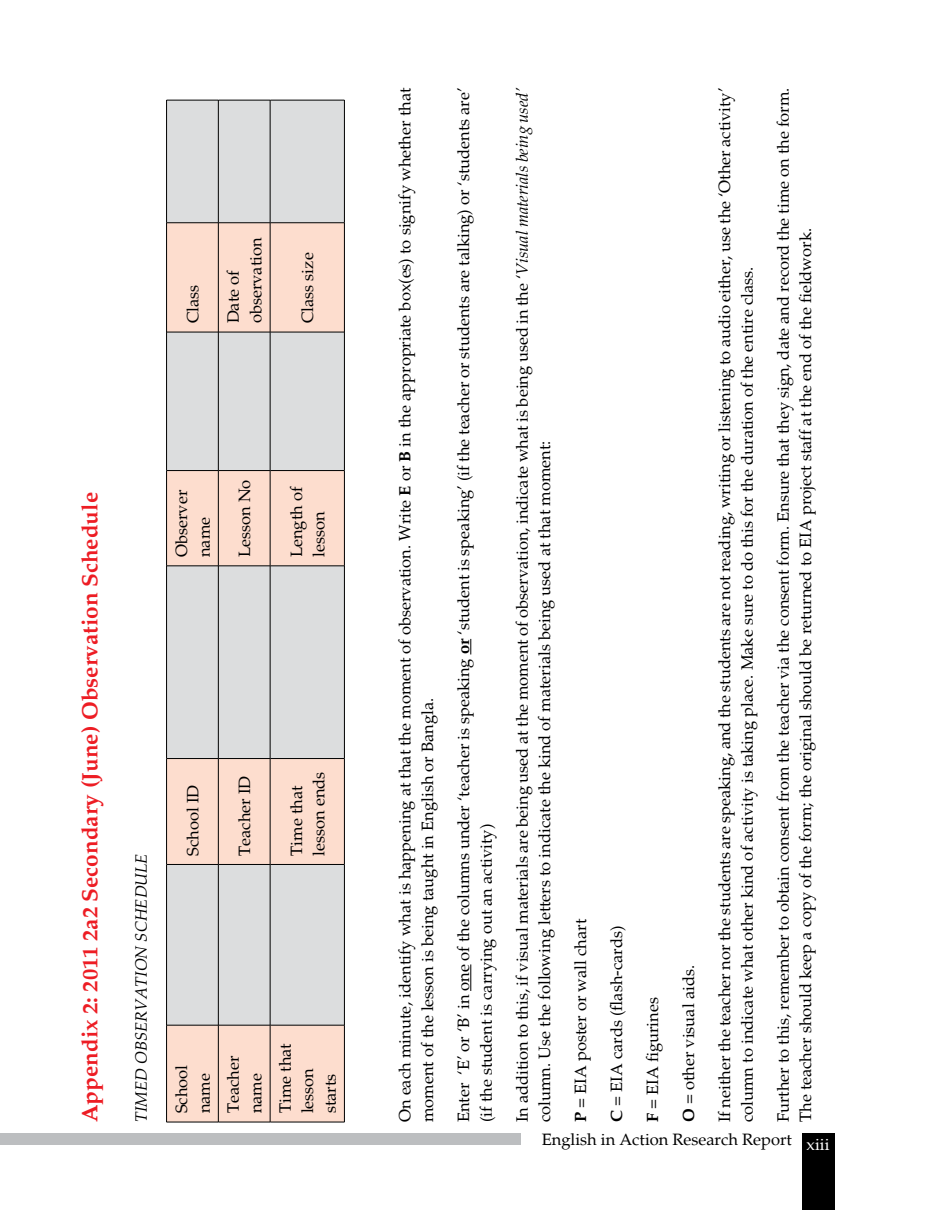
<style>
.page{position:relative;width:929px;height:1210px;background:#fff}
.page>*{position:absolute;margin:0;border:0;box-sizing:border-box;transform-origin:0 0}
.t1{font:700 22.5px "Palatino";color:#ed1d24}
.t2{font:16.5px/22.5px "Palatino";color:#000}
.t3{font:italic 16.5px "Palatino";color:#000}
.s1{font-weight:700}
.s2{font-style:italic}
.s3{color:#fff}
</style>
<div class="page">
<div style="left:801px;top:1133px;width:33px;height:77px;background:#000"></div>
<div style="left:0;top:1133px;width:520px;height:11px;background:#bcbec0"></div>
<svg style="left:470px;top:964px;width:1px;height:27px"></svg>
<svg style="left:470px;top:639px;width:1px;height:15px"></svg>
<div style="left:167px;top:1026px;width:177px;height:95px;background:#fdddce"></div>
<svg style="left:167px;top:101px;width:177px;height:924px;background:#e5dbd6"></svg>
<hr style="left:166px;top:1025px;width:1px;height:97px;background:#000">
<hr style="left:167px;top:1121px;width:51px;height:1px;background:#000">
<hr style="left:166px;top:864px;width:1px;height:161px;background:#000">
<hr style="left:167px;top:1025px;width:51px;height:1px;background:#000">
<hr style="left:166px;top:758px;width:1px;height:106px;background:#000">
<hr style="left:167px;top:864px;width:51px;height:1px;background:#000">
<hr style="left:166px;top:566px;width:1px;height:192px;background:#000">
<hr style="left:167px;top:758px;width:51px;height:1px;background:#000">
<hr style="left:166px;top:470px;width:1px;height:96px;background:#000">
<hr style="left:167px;top:565px;width:51px;height:1px;background:#000">
<hr style="left:166px;top:332px;width:1px;height:138px;background:#000">
<hr style="left:167px;top:470px;width:51px;height:1px;background:#000">
<hr style="left:166px;top:223px;width:1px;height:109px;background:#000">
<hr style="left:167px;top:332px;width:51px;height:1px;background:#000">
<hr style="left:166px;top:100px;width:1px;height:123px;background:#000">
<hr style="left:167px;top:222px;width:51px;height:1px;background:#000">
<hr style="left:167px;top:100px;width:51px;height:1px;background:#000">
<hr style="left:218px;top:1025px;width:1px;height:97px;background:#000">
<hr style="left:218px;top:1121px;width:52px;height:1px;background:#000">
<hr style="left:218px;top:864px;width:1px;height:161px;background:#000">
<hr style="left:218px;top:1025px;width:52px;height:1px;background:#000">
<hr style="left:218px;top:758px;width:1px;height:106px;background:#000">
<hr style="left:218px;top:864px;width:52px;height:1px;background:#000">
<hr style="left:218px;top:566px;width:1px;height:192px;background:#000">
<hr style="left:218px;top:758px;width:52px;height:1px;background:#000">
<hr style="left:218px;top:470px;width:1px;height:96px;background:#000">
<hr style="left:218px;top:565px;width:52px;height:1px;background:#000">
<hr style="left:218px;top:332px;width:1px;height:138px;background:#000">
<hr style="left:218px;top:470px;width:52px;height:1px;background:#000">
<hr style="left:218px;top:223px;width:1px;height:109px;background:#000">
<hr style="left:218px;top:332px;width:52px;height:1px;background:#000">
<hr style="left:218px;top:100px;width:1px;height:123px;background:#000">
<hr style="left:218px;top:222px;width:52px;height:1px;background:#000">
<hr style="left:218px;top:100px;width:52px;height:1px;background:#000">
<hr style="left:270px;top:1025px;width:1px;height:97px;background:#000">
<hr style="left:270px;top:1121px;width:74px;height:1px;background:#000">
<hr style="left:270px;top:864px;width:1px;height:161px;background:#000">
<hr style="left:270px;top:1025px;width:74px;height:1px;background:#000">
<hr style="left:270px;top:758px;width:1px;height:106px;background:#000">
<hr style="left:270px;top:864px;width:74px;height:1px;background:#000">
<hr style="left:270px;top:566px;width:1px;height:192px;background:#000">
<hr style="left:270px;top:758px;width:74px;height:1px;background:#000">
<hr style="left:270px;top:470px;width:1px;height:96px;background:#000">
<hr style="left:270px;top:565px;width:74px;height:1px;background:#000">
<hr style="left:270px;top:332px;width:1px;height:138px;background:#000">
<hr style="left:270px;top:470px;width:74px;height:1px;background:#000">
<hr style="left:270px;top:223px;width:1px;height:109px;background:#000">
<hr style="left:270px;top:332px;width:74px;height:1px;background:#000">
<hr style="left:270px;top:100px;width:1px;height:123px;background:#000">
<hr style="left:270px;top:222px;width:74px;height:1px;background:#000">
<hr style="left:270px;top:100px;width:74px;height:1px;background:#000">
<hr style="left:344px;top:1025px;width:1px;height:97px;background:#000">
<hr style="left:344px;top:864px;width:1px;height:161px;background:#000">
<hr style="left:344px;top:758px;width:1px;height:106px;background:#000">
<hr style="left:344px;top:566px;width:1px;height:192px;background:#000">
<hr style="left:344px;top:470px;width:1px;height:96px;background:#000">
<hr style="left:344px;top:332px;width:1px;height:138px;background:#000">
<hr style="left:344px;top:223px;width:1px;height:109px;background:#000">
<hr style="left:344px;top:100px;width:1px;height:123px;background:#000">
<p class="t2" style="left:182px;top:323px;width:40px;rotate:-90deg">Class</p>
<p class="t2" style="left:222px;top:323px;width:87px;rotate:-90deg">Date of observation</p>
<p class="t2" style="left:297px;top:323px;width:72px;rotate:-90deg">Class size</p>
<h1 class="t1" style="left:77px;top:1122px;width:631px;rotate:-90deg">Appendix 2: 2011 2a2 Secondary (June) Observation Schedule</h1>
<p class="t2" style="left:171px;top:557px;width:69px;rotate:-90deg">Observer name</p>
<p class="t2" style="left:234px;top:557px;width:79px;rotate:-90deg">Lesson No</p>
<p class="t2" style="left:286px;top:557px;width:72px;rotate:-90deg">Length of lesson</p>
<p class="t3" style="left:131px;top:1122px;width:270px;rotate:-90deg">TIMED OBSERVATION SCHEDULE</p>
<p class="t2" style="left:182px;top:856px;width:72px;rotate:-90deg">School ID</p>
<p class="t2" style="left:234px;top:856px;width:82px;rotate:-90deg">Teacher ID</p>
<p class="t2" style="left:286px;top:856px;width:86px;rotate:-90deg">Time that lesson ends</p>
<p class="t2" style="left:171px;top:1113px;width:50px;rotate:-90deg">School name</p>
<p class="t2" style="left:222px;top:1113px;width:59px;rotate:-90deg">Teacher name</p>
<p class="t2" style="left:274px;top:1113px;width:72px;rotate:-90deg">Time that lesson starts</p>
<p class="t2" style="left:394px;top:1122px;width:1036px;rotate:-90deg">On each minute, identify what is happening at that the moment of observation. Write <span class="s1">E</span> or <span class="s1">B</span> in the appropriate box(es) to signify whether that moment of the lesson is being taught in English or Bangla.</p>
<p class="t2" style="left:453px;top:1122px;width:1036px;rotate:-90deg">Enter ‘E’ or ‘B’ in one of the columns under ‘teacher is speaking <span class="s1">or</span> ‘student is speaking’ (if the teacher or students are talking) or ‘students are’ (if the student is carrying out an activity)</p>
<p class="t2" style="left:511px;top:1122px;width:1036px;rotate:-90deg">In addition to this, if visual materials are being used at the moment of observation, indicate what is being used in the ‘<span class="s2">Visual materials being used’ </span>column. Use the following letters to indicate the kind of materials being used at that moment:</p>
<p class="t2" style="left:563px;top:1122px;width:1036px;line-height:36px;rotate:-90deg"><span class="s1">P</span> = EIA poster or wall chart<br><span class="s1">C</span> = EIA cards (flash-cards)<br><span class="s1">F</span> = EIA figurines<br><span class="s1">O</span> = other visual aids.<br>If neither the teacher nor the students are speaking, and the students are not reading, writing or listening to audio either, use the ‘Other activity’</p>
<p class="t2" style="left:729px;top:1122px;width:1036px;line-height:36px;rotate:-90deg">column to indicate what other kind of activity is taking place. Make sure to do this for the duration of the entire class.<br>Further to this, remember to obtain consent from the teacher via the consent form. Ensure that they sign, date and record the time on the form.</p>
<p class="t2" style="left:795px;top:1122px;width:895px;rotate:-90deg">The teacher should keep a copy of the form; the original should be returned to EIA project staff at the end of the fieldwork.</p>
<p class="t2" style="left:542px;top:1128px;width:289px">English in Action Research Report <span class="s3">xiii</span></p>
</div>
